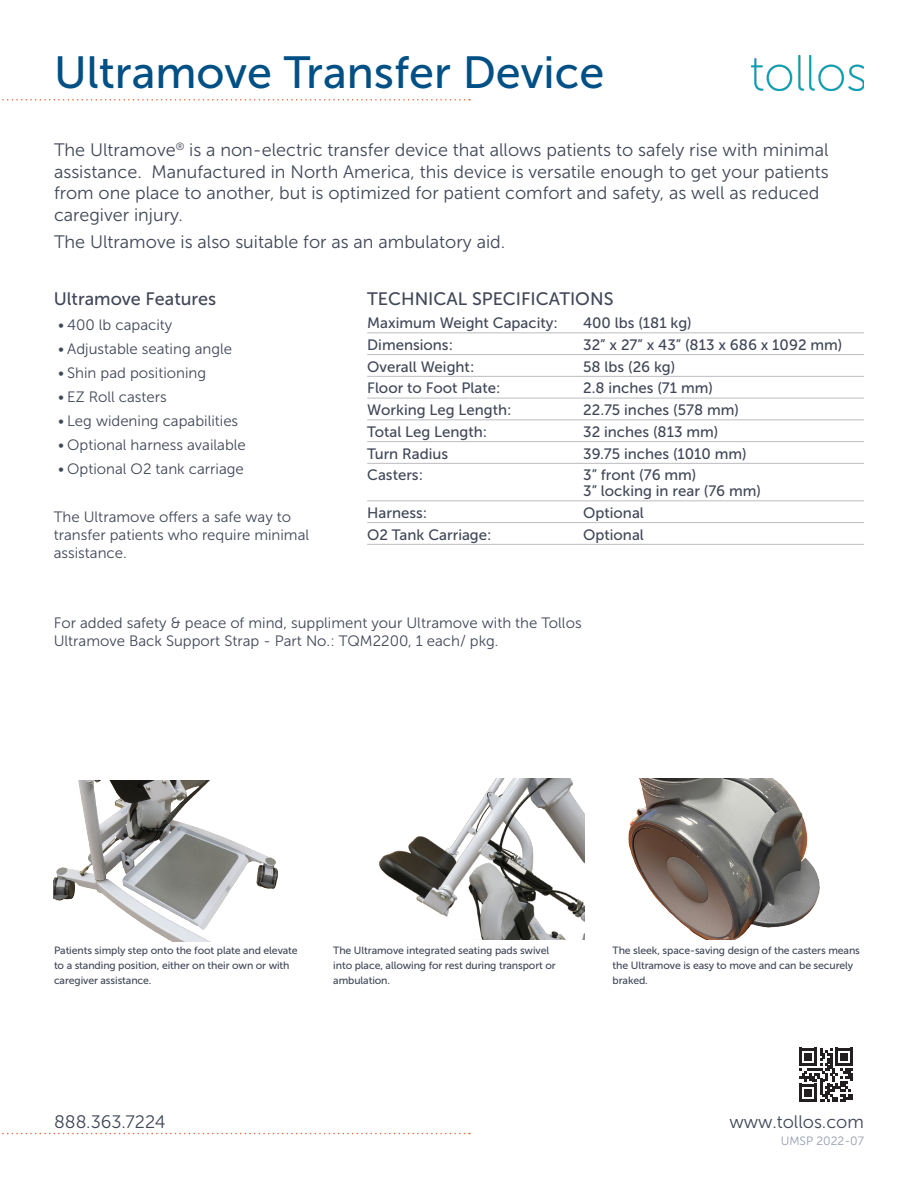
<style>
.page{position:relative;width:918px;height:1188px;background:#fff}
.page>*{position:absolute;margin:0;border:0;box-sizing:border-box;transform-origin:0 0}
.t1{font:45px "Museo Sans 500";color:#015085}
.specs{font:18px/21.6px "Museo Sans 300";color:#404757}
.techical_specs_heade{font:18px "Museo Sans 500";color:#404757}
.header_rule_above{font:18px "Museo Sans 500";color:#404757}
.bullets_last{font:15px/18px "Museo Sans 300";color:#404757}
.specs-2{font:15px/15.8px "Museo Sans 500";color:#404757}
.t2{font:12px "Museo Sans 300";color:#939cab}
.t3{font:10.5px/15px "Museo Sans 500";letter-spacing:-.01em;color:#404757}
</style>
<div class="page">
<hr style="left:367px;top:333px;width:497px;height:1px;background:#bcbdc0">
<hr style="left:367px;top:354px;width:497px;height:1px;background:#bcbdc0">
<hr style="left:367px;top:376px;width:497px;height:1px;background:#bcbdc0">
<hr style="left:367px;top:398px;width:497px;height:1px;background:#bcbdc0">
<hr style="left:367px;top:420px;width:497px;height:1px;background:#bcbdc0">
<hr style="left:367px;top:441px;width:497px;height:1px;background:#bcbdc0">
<hr style="left:367px;top:463px;width:497px;height:1px;background:#bcbdc0">
<hr style="left:367px;top:501px;width:497px;height:1px;background:#bcbdc0">
<hr style="left:367px;top:522px;width:497px;height:1px;background:#bcbdc0">
<hr style="left:367px;top:544px;width:497px;height:1px;background:#bcbdc0">
<img style="left:751px;top:56px;width:113px;height:34px">
<svg style="left:2px;top:99px;width:468px;height:1px"></svg>
<svg style="left:799px;top:1048px;width:54px;height:54px"></svg>
<svg style="left:2px;top:1133px;width:468px;height:1px"></svg>
<img style="left:54px;top:781px;width:224px;height:161px">
<img style="left:379px;top:778px;width:206px;height:161px">
<img style="left:628px;top:778px;width:192px;height:161px">
<p class="t1" style="left:54px;top:48px;width:552px">Ultramove Transfer Device</p>
<p class="specs" style="left:54px;top:139px;width:776px">The Ultramove<sup>®</sup> is a non-electric transfer device that allows patients to safely rise with minimal assistance. Manufactured in North America, this device is versatile enough to get your patients from one place to another, but is optimized for patient comfort and safety, as well as reduced caregiver injury.</p>
<p class="specs" style="left:54px;top:232px;width:453px">The Ultramove is also suitable for as an ambulatory aid.</p>
<p class="header_rule_above" style="left:54px;top:289px;width:164px">Ultramove Features</p>
<p class="bullets_last" style="left:58px;top:316px;width:116px">• 400 lb capacity</p>
<p class="bullets_last" style="left:58px;top:340px;width:175px">• Adjustable seating angle</p>
<p class="bullets_last" style="left:58px;top:364px;width:150px">• Shin pad positioning</p>
<p class="bullets_last" style="left:58px;top:388px;width:110px">• EZ Roll casters</p>
<p class="bullets_last" style="left:58px;top:412px;width:182px">• Leg widening capabilities</p>
<p class="bullets_last" style="left:58px;top:436px;width:189px">• Optional harness available</p>
<p class="bullets_last" style="left:58px;top:460px;width:187px">• Optional O2 tank carriage</p>
<p class="bullets_last" style="left:54px;top:508px;width:257px">The Ultramove offers a safe way to transfer patients who require minimal assistance.</p>
<p class="techical_specs_heade" style="left:367px;top:289px;width:248px">TECHNICAL SPECIFICATIONS</p>
<p class="specs-2" style="left:367px;top:315px;width:192px">Maximum Weight Capacity:</p>
<p class="specs-2" style="left:583px;top:315px;width:110px">400 lbs (181 kg)</p>
<p class="specs-2" style="left:367px;top:337px;width:87px">Dimensions:</p>
<p class="specs-2" style="left:583px;top:337px;width:261px">32” x 27” x 43” (813 x 686 x 1092 mm)</p>
<p class="specs-2" style="left:367px;top:359px;width:109px">Overall Weight:</p>
<p class="specs-2" style="left:583px;top:359px;width:94px">58 lbs (26 kg)</p>
<p class="specs-2" style="left:367px;top:380px;width:135px">Floor to Foot Plate:</p>
<p class="specs-2" style="left:583px;top:380px;width:131px">2.8 inches (71 mm)</p>
<p class="specs-2" style="left:367px;top:402px;width:146px">Working Leg Length:</p>
<p class="specs-2" style="left:583px;top:402px;width:157px">22.75 inches (578 mm)</p>
<p class="specs-2" style="left:367px;top:424px;width:122px">Total Leg Length:</p>
<p class="specs-2" style="left:583px;top:424px;width:137px">32 inches (813 mm)</p>
<p class="specs-2" style="left:367px;top:446px;width:82px">Turn Radius</p>
<p class="specs-2" style="left:583px;top:446px;width:165px">39.75 inches (1010 mm)</p>
<p class="specs-2" style="left:367px;top:467px;width:57px">Casters:</p>
<p class="specs-2" style="left:583px;top:467px;width:179px">3” front (76 mm)<br>3” locking in rear (76 mm)</p>
<p class="specs-2" style="left:367px;top:505px;width:62px">Harness:</p>
<p class="specs-2" style="left:583px;top:505px;width:62px">Optional</p>
<p class="specs-2" style="left:367px;top:527px;width:126px">O2 Tank Carriage:</p>
<p class="specs-2" style="left:583px;top:527px;width:62px">Optional</p>
<p class="bullets_last" style="left:54px;top:614px;width:529px">For added safety &amp; peace of mind, suppliment your Ultramove with the Tollos<br>Ultramove Back Support Strap - Part No.: TQM2200, 1 each/ pkg.</p>
<p class="t3" style="left:54px;top:943px;width:245px">Patients simply step onto the foot plate and elevate to a standing position, either on their own or with caregiver assistance.</p>
<p class="t3" style="left:333px;top:943px;width:224px">The Ultramove integrated seating pads swivel into place, allowing for rest during transport or ambulation.</p>
<p class="t3" style="left:613px;top:943px;width:249px">The sleek, space-saving design of the casters means the Ultramove is easy to move and can be securely braked.</p>
<p class="specs" style="left:54px;top:1111px;width:113px">888.363.7224</p>
<p class="specs" style="left:729px;top:1111px;width:136px">www.tollos.com</p>
<p class="t2" style="left:781px;top:1134px;width:85px">UMSP 2022-07</p>
</div>
